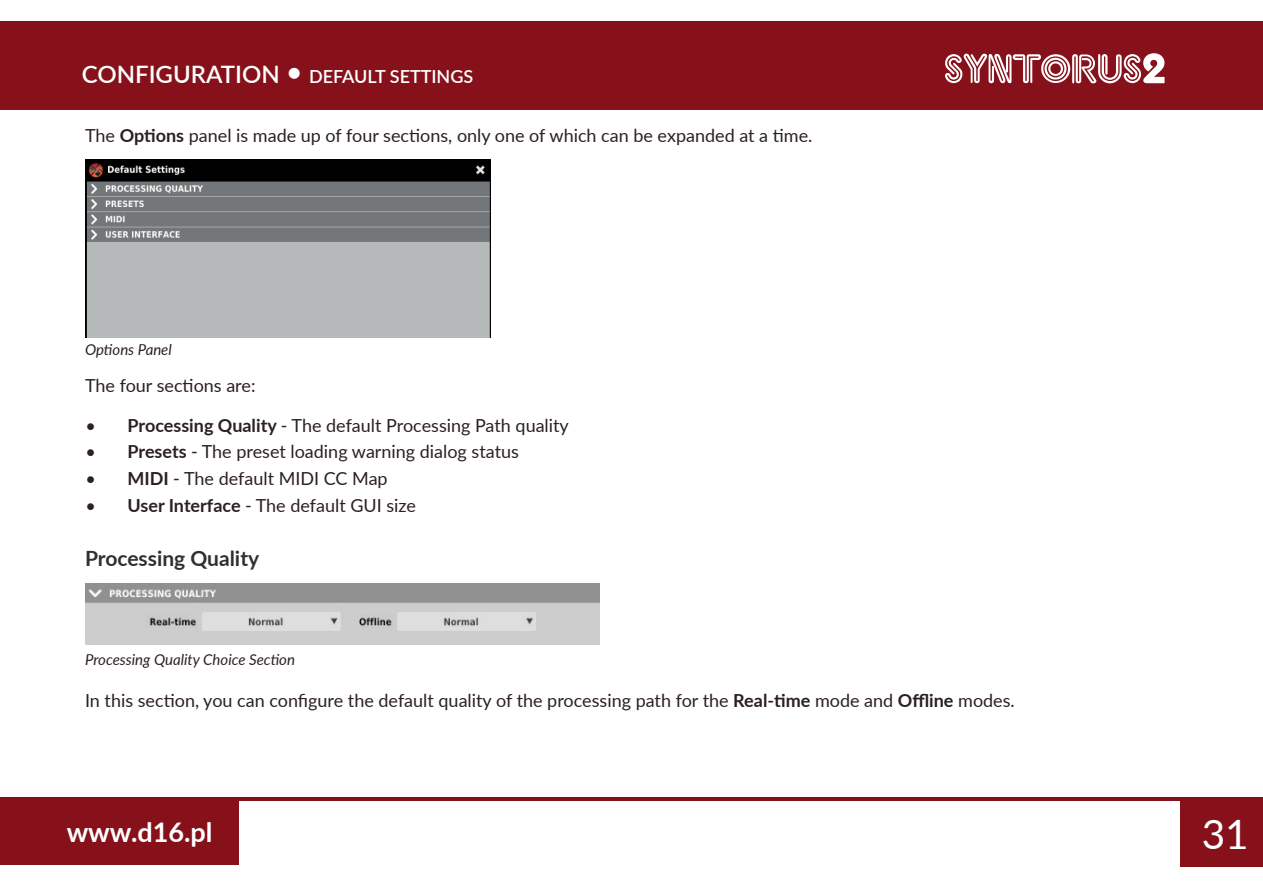
<style>
.page{position:relative;width:1263px;height:893px;background:#fff}
.page>*{position:absolute;margin:0;border:0;box-sizing:border-box;transform-origin:0 0}
.t1{font:40.5px "Lato";color:#fff}
.t2{font:700 27px "Lato";color:#fff}
.t3{font:700 21px "Lato";color:#312f30}
.t4{font:18px "Lato";color:#2c2021}
.t5{font:600 18px "Lato";color:#fff}
.t6{font:italic 15px "Lato";color:#2c2021}
.s1{font-size:24px}
.s2{font-size:27px}
.s3{font-weight:700}
</style>
<div class="page">
<div style="left:0;top:21px;width:1263px;height:88px;background:#86111a"></div>
<div style="left:1180px;top:798px;width:83px;height:69px;background:#86111a"></div>
<hr style="left:0;top:797px;width:1263px;height:3px;background:#86111a">
<div style="left:0;top:798px;width:238px;height:67px;background:#86111a"></div>
<img style="left:85px;top:160px;width:405px;height:177px">
<img style="left:85px;top:583px;width:515px;height:61px">
<svg style="left:945px;top:53px;width:219px;height:30px"></svg>
<p class="t5" style="left:82px;top:63px;width:393px"><span class="s1">CONFIGURATION</span> <span class="s2">•</span> DEFAULT SETTINGS</p>
<p class="t4" style="left:85px;top:123px;width:729px">The <span class="s3">Options</span> panel is made up of four sections, only one of which can be expanded at a time.</p>
<p class="t6" style="left:85px;top:339px;width:88px">Options Panel</p>
<p class="t4" style="left:85px;top:373px;width:172px">The four sections are:</p>
<p class="t4" style="left:86px;top:412px;width:485px">• <span class="s3">Processing Quality</span> - The default Processing Path quality</p>
<p class="t4" style="left:86px;top:439px;width:435px">• <span class="s3">Presets</span> - The preset loading warning dialog status</p>
<p class="t4" style="left:86px;top:466px;width:304px">• <span class="s3">MIDI</span> - The default MIDI CC Map</p>
<p class="t4" style="left:86px;top:492px;width:332px">• <span class="s3">User Interface</span> - The default GUI size</p>
<p class="t3" style="left:85px;top:542px;width:176px">Processing Quality</p>
<p class="t6" style="left:85px;top:648px;width:211px">Processing Quality Choice Section</p>
<p class="t4" style="left:85px;top:687px;width:931px">In this section, you can configure the default quality of the processing path for the <span class="s3">Real-time</span> mode and <span class="s3">Offline</span> modes.</p>
<h2 class="t2" style="left:67px;top:812px;width:147px">www.d16.pl</h2>
<h1 class="t1" style="left:1202px;top:805px;width:48px">31</h1>
</div>
